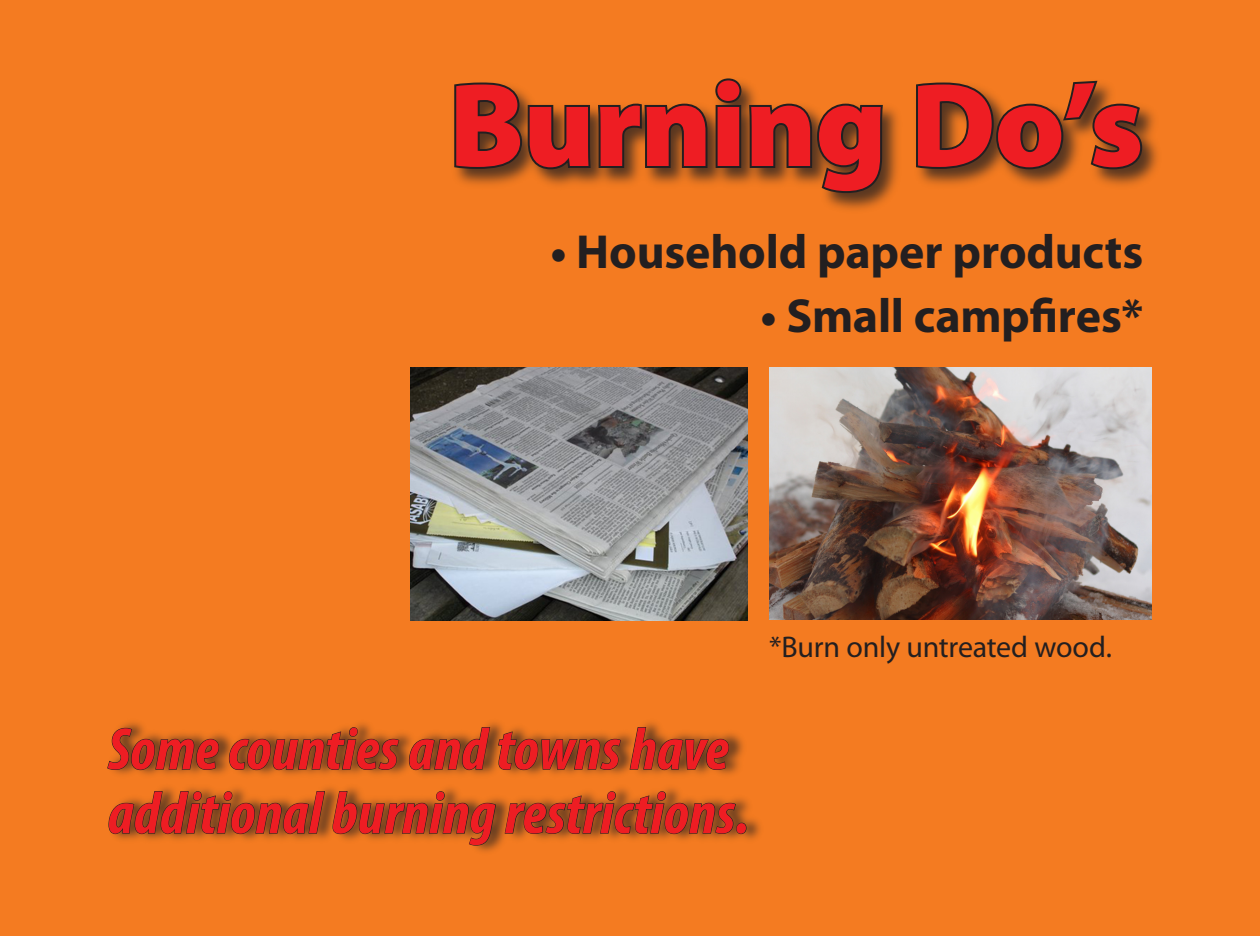
<style>
.page{position:relative;width:1260px;height:936px;background:#f47b21}
.page>*{position:absolute;margin:0;border:0;box-sizing:border-box;transform-origin:0 0}
.Title_and_Headings{font:900 120px "Myriad Pro";letter-spacing:-.01em;color:#ee1d23}
.major_points{font:italic 700 condensed 60px/64px "Myriad Pro";letter-spacing:.005em;color:#ee1d23}
.major_points-2{font:700 48px "Myriad Pro";letter-spacing:-.005em;color:#231f20}
.major_points-3{font:30px "Myriad Pro";letter-spacing:-.01em;color:#231f20}
</style>
<div class="page">
<img style="left:770px;top:367px;width:382px;height:253px">
<div style="left:107px;top:718px;width:659px;height:138px;background:#231f20;opacity:.75"></div>
<svg style="left:107px;top:727px;width:113px;height:44px"></svg>
<svg style="left:228px;top:727px;width:172px;height:44px"></svg>
<svg style="left:408px;top:726px;width:83px;height:45px"></svg>
<svg style="left:497px;top:731px;width:125px;height:40px;background:#985220"></svg>
<svg style="left:629px;top:727px;width:100px;height:44px"></svg>
<svg style="left:108px;top:790px;width:218px;height:45px;background:#9b5320"></svg>
<svg style="left:332px;top:790px;width:165px;height:56px"></svg>
<svg style="left:504px;top:791px;width:233px;height:44px"></svg>
<div style="left:736px;top:823px;width:11px;height:11px;border:1px solid #231f20;border-radius:50%"></div>
<img style="left:410px;top:367px;width:337px;height:254px">
<div style="left:450px;top:75px;width:714px;height:140px;background:#231f20;opacity:.75"></div>
<svg style="left:452px;top:76px;width:433px;height:119px"></svg>
<svg style="left:913px;top:79px;width:231px;height:92px"></svg>
<p class="Title_and_Headings" style="left:449px;top:45px;width:696px">Burning Do’s</p>
<p class="major_points-2" style="left:550px;top:221px;width:594px">• Household paper products</p>
<p class="major_points-2" style="left:761px;top:285px;width:384px">• Small campfires*</p>
<p class="major_points-3" style="left:769px;top:628px;width:344px">*Burn only untreated wood.</p>
<p class="major_points" style="left:108px;top:716px;width:643px">Some counties and towns have additional burning restrictions.</p>
</div>
